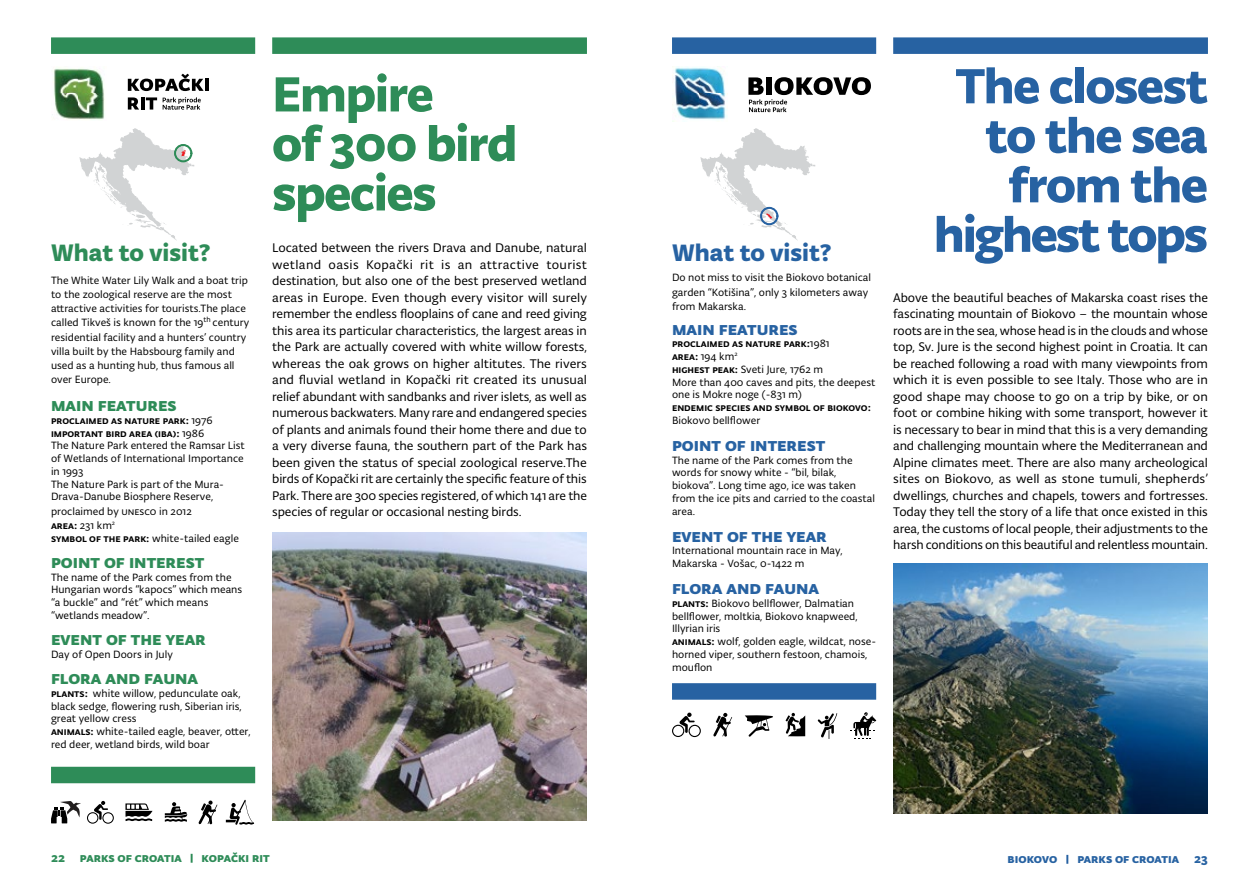
<style>
.page{position:relative;width:1259px;height:893px;background:#fff}
.page>*{position:absolute;margin:0;border:0;box-sizing:border-box;transform-origin:0 0}
.t1{font:700 52.5px/49.5px "Typonine Sans Pro";letter-spacing:-.025em;color:#2762a2;text-align:right}
.t2{font:700 52.5px/49.5px "Typonine Sans Pro";letter-spacing:-.025em;color:#2e8c58}
.t3{font:700 25.5px "Typonine Sans Pro";color:#2762a2}
.t4{font:700 25.5px "Typonine Sans Pro";color:#2e8c58}
.t5{font:700 19.5px "Typonine Sans Pro";color:#2762a2}
.t6{font:700 19.5px "Typonine Sans Pro";color:#2e8c58}
.t7{font:700 13.5px "Typonine Sans Pro";color:#2e8c58}
.t8{font:700 13.5px "Typonine Sans Pro";color:#2762a2}
.t9{font:13.35px/16.5px "Typonine Sans Pro Normal";letter-spacing:-.01em;color:#000;text-align:justify}
.t10{font:11.25px/12.8px "Typonine Sans Pro Normal";color:#000}
.t11{font:500 11.25px/12.8px "Typonine Sans Pro";color:#000}
.s1{font-family:"Typonine Sans Pro Normal";font-weight:400}
.s2{font-family:"Typonine Sans Pro";font-weight:500}
</style>
<div class="page">
<div style="left:893px;top:37px;width:315px;height:17px;background:#2762a2"></div>
<svg style="left:1066px;top:855px;width:2px;height:9px"></svg>
<svg style="left:191px;top:854px;width:2px;height:9px"></svg>
<div style="left:672px;top:37px;width:204px;height:17px;background:#2762a2"></div>
<img style="left:893px;top:564px;width:315px;height:249px">
<svg style="left:748px;top:77px;width:123px;height:35px"></svg>
<img style="left:672px;top:67px;width:55px;height:53px">
<svg style="left:700px;top:128px;width:115px;height:113px"></svg>
<div style="left:672px;top:683px;width:204px;height:17px;background:#2762a2"></div>
<svg style="left:672px;top:713px;width:29px;height:24px"></svg>
<svg style="left:785px;top:713px;width:20px;height:23px"></svg>
<svg style="left:817px;top:713px;width:20px;height:26px"></svg>
<svg style="left:850px;top:712px;width:26px;height:27px"></svg>
<svg style="left:744px;top:715px;width:29px;height:22px"></svg>
<svg style="left:713px;top:713px;width:18px;height:24px"></svg>
<div style="left:51px;top:767px;width:204px;height:16px;background:#2e8c58"></div>
<div style="left:272px;top:37px;width:315px;height:17px;background:#2e8c58"></div>
<div style="left:51px;top:37px;width:204px;height:17px;background:#2e8c58"></div>
<svg style="left:128px;top:74px;width:80px;height:17px"></svg>
<svg style="left:128px;top:97px;width:29px;height:13px"></svg>
<svg style="left:163px;top:97px;width:38px;height:13px"></svg>
<img style="left:52px;top:68px;width:53px;height:52px">
<svg style="left:87px;top:801px;width:27px;height:23px"></svg>
<svg style="left:226px;top:800px;width:28px;height:25px"></svg>
<svg style="left:125px;top:803px;width:27px;height:18px"></svg>
<svg style="left:165px;top:802px;width:22px;height:20px"></svg>
<svg style="left:51px;top:801px;width:30px;height:22px"></svg>
<svg style="left:198px;top:800px;width:18px;height:24px"></svg>
<img style="left:272px;top:532px;width:315px;height:289px">
<svg style="left:79px;top:128px;width:115px;height:113px"></svg>
<h2 class="t4" style="left:51px;top:237px;width:161px">What to visit?</h2>
<p class="t10" style="left:51px;top:273px;width:200px;line-height:14.2px">The White Water Lily Walk and a boat trip to the zoological reserve are the most attractive activities for tourists.The place called Tikveš is known for the 19<sup>th</sup> century residential facility and a hunters’ country villa built by the Habsbourg family and used as a hunting hub, thus famous all over Europe.</p>
<h3 class="t6" style="left:51px;top:393px;width:127px">main features</h3>
<p class="t11" style="left:51px;top:414px;width:163px">proclaimed as nature park: <span class="s1">1976 </span>important bird area (iba): <span class="s1">1986</span></p>
<p class="t10" style="left:51px;top:439px;width:195px">The Nature Park entered the Ramsar List of Wetlands of International Importance in 1993<br>The Nature Park is part of the Mura-<br>Drava-Danube Biosphere Reserve,</p>
<p class="t10" style="left:51px;top:504px;width:142px">proclaimed by unesco in 2012</p>
<p class="t11" style="left:51px;top:519px;width:66px">area: <span class="s1">231 km</span><sup>2</sup></p>
<p class="t10" style="left:51px;top:531px;width:189px"><span class="s2">symbol of the park:</span> white-tailed eagle</p>
<h3 class="t6" style="left:51px;top:550px;width:155px">point of interest</h3>
<p class="t10" style="left:51px;top:570px;width:193px">The name of the Park comes from the<br>Hungarian words “kapocs” which means “a buckle” and “rét” which means “wetlands meadow”.</p>
<h3 class="t6" style="left:51px;top:627px;width:156px">event of the year</h3>
<p class="t10" style="left:51px;top:648px;width:123px">Day of Open Doors in July</p>
<h3 class="t6" style="left:51px;top:666px;width:149px">flora and fauna</h3>
<p class="t10" style="left:51px;top:687px;width:201px"><span class="s2">plants:</span> white willow, pedunculate oak, black sedge, flowering rush, Siberian iris, great yellow cress<br><span class="s2">animals:</span> white-tailed eagle, beaver, otter, red deer, wetland birds, wild boar</p>
<h1 class="t2" style="left:272px;top:70px;width:247px">Empire<br>of 300 bird species</h1>
<p class="t9" style="left:272px;top:239px;width:316px">Located between the rivers Drava and Danube, natural wetland oasis Kopački rit is an attractive tourist destination, but also one of the best preserved wetland areas in Europe. Even though every visitor will surely remember the endless flooplains of cane and reed giving this area its particular characteristics, the largest areas in the Park are actually covered with white willow forests, whereas the oak grows on higher altitutes. The rivers and fluvial wetland in Kopački rit created its unusual relief abundant with sandbanks and river islets, as well as numerous backwaters. Many rare and endangered species of plants and animals found their home there and due to a very diverse fauna, the southern part of the Park has been given the status of special zoological reserve.The birds of Kopački rit are certainly the specific feature of this Park. There are 300 species registered, of which 141 are the species of regular or occasional nesting birds.</p>
<h2 class="t3" style="left:672px;top:237px;width:161px">What to visit?</h2>
<p class="t10" style="left:672px;top:271px;width:201px;line-height:14.2px">Do not miss to visit the Biokovo botanical garden “Kotišina”, only 3 kilometers away from Makarska.</p>
<h3 class="t5" style="left:672px;top:316px;width:127px">main features</h3>
<p class="t11" style="left:672px;top:337px;width:159px">proclaimed as nature park:<span class="s1">1981 </span>area: <span class="s1">194 km</span><sup>2</sup></p>
<p class="t10" style="left:672px;top:363px;width:205px"><span class="s2">highest peak:</span> Sveti Jure, 1762 m<br>More than 400 caves and pits, the deepest one is Mokre noge (-831 m)</p>
<p class="t11" style="left:672px;top:401px;width:200px">endemic species and symbol of biokovo:</p>
<p class="t10" style="left:672px;top:414px;width:90px">Biokovo bellflower</p>
<h3 class="t5" style="left:672px;top:432px;width:155px">point of interest</h3>
<p class="t10" style="left:672px;top:453px;width:204px">The name of the Park comes from the words for snowy white - “bil, bilak, biokova”. Long time ago, ice was taken from the ice pits and carried to the coastal area.</p>
<h3 class="t5" style="left:672px;top:523px;width:156px">event of the year</h3>
<p class="t10" style="left:672px;top:544px;width:172px">International mountain race in May,<br>Makarska - Vošac, 0-1422 m</p>
<h3 class="t5" style="left:672px;top:576px;width:149px">flora and fauna</h3>
<p class="t10" style="left:672px;top:597px;width:206px"><span class="s2">plants:</span> Biokovo bellflower, Dalmatian bellflower, moltkia, Biokovo knapweed,<br>Illyrian iris<br><span class="s2">animals:</span> wolf, golden eagle, wildcat, nose&shy;horned viper, southern festoon, chamois, mouflon</p>
<h1 class="t1" style="left:955px;top:61px;width:254px">The closest to the sea from the</h1>
<h1 class="t1" style="left:933px;top:210px;width:276px">highest tops</h1>
<p class="t9" style="left:893px;top:289px;width:316px">Above the beautiful beaches of Makarska coast rises the fascinating mountain of Biokovo – the mountain whose roots are in the sea, whose head is in the clouds and whose top, Sv. Jure is the second highest point in Croatia. It can be reached following a road with many viewpoints from which it is even possible to see Italy. Those who are in good shape may choose to go on a trip by bike, or on foot or combine hiking with some transport, however it is necessary to bear in mind that this is a very demanding and challenging mountain where the Mediterranean and Alpine climates meet. There are also many archeological sites on Biokovo, as well as stone tumuli, shepherds’ dwellings, churches and chapels, towers and fortresses.<br>Today they tell the story of a life that once existed in this area, the customs of local people, their adjustments to the harsh conditions on this beautiful and relentless mountain.</p>
<p class="t7" style="left:202px;top:849px;width:69px">kopački rit</p>
<p class="t7" style="left:51px;top:849px;width:132px">22 parks of croatia</p>
<p class="t8" style="left:1007px;top:850px;width:51px">biokovo</p>
<p class="t8" style="left:1077px;top:850px;width:132px">parks of croatia 23</p>
</div>
